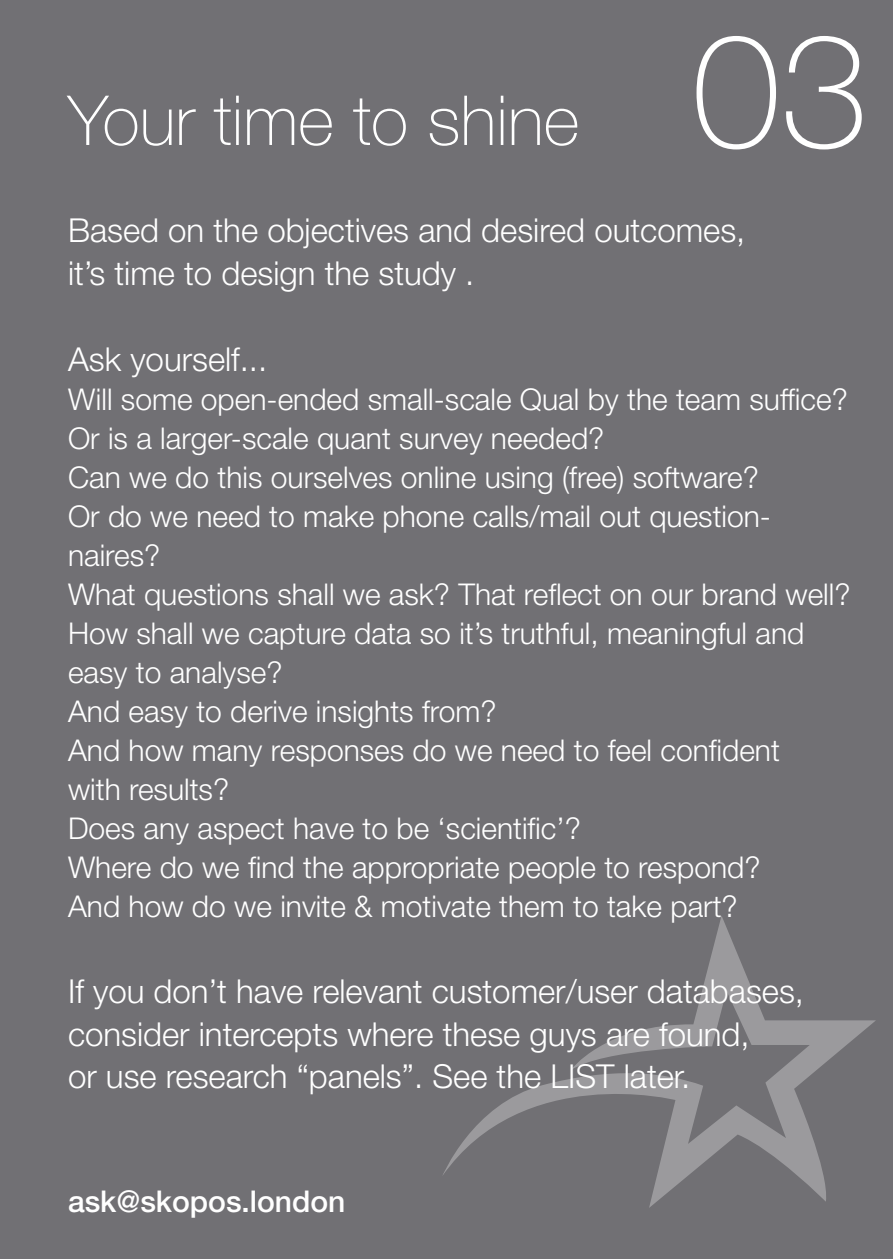
<style>
.page{position:relative;width:893px;height:1259px;background:#717074}
.page>*{position:absolute;margin:0;border:0;box-sizing:border-box;transform-origin:0 0}
.t1{font:100 159px "Helvetica Neue LT Std";color:#fff}
.t2{font:100 69px "Helvetica Neue LT Std";color:#fff}
.t3{font:300 33px/42.9px "Helvetica Neue LT Std";color:#fff}
.t4{font:300 30px/39px "Helvetica Neue LT Std";color:#fff}
.t5{font:500 30px "Helvetica Neue LT Std";color:#fff}
</style>
<div class="page">
<svg style="left:443px;top:916px;width:433px;height:292px"></svg>
<p class="t2" style="left:68px;top:81px;width:513px">Your time to shine</p>
<p class="t1" style="left:692px;top:0;width:178px">03</p>
<p class="t3" style="left:68px;top:208px;width:679px">Based on the objectives and desired outcomes, it’s time to design the study .</p>
<p class="t3" style="left:68px;top:337px;width:201px">Ask yourself...</p>
<p class="t4" style="left:68px;top:379px;width:781px">Will some open-ended small-scale Qual by the team suffice?</p>
<p class="t4" style="left:68px;top:418px;width:538px">Or is a larger-scale quant survey needed?</p>
<p class="t4" style="left:68px;top:457px;width:704px">Can we do this ourselves online using (free) software?<br>Or do we need to make phone calls/mail out question&shy;naires?</p>
<p class="t4" style="left:68px;top:574px;width:784px">What questions shall we ask? That reflect on our brand well?</p>
<p class="t4" style="left:68px;top:613px;width:738px">How shall we capture data so it’s truthful, meaningful and easy to analyse?</p>
<p class="t4" style="left:68px;top:691px;width:430px">And easy to derive insights from?</p>
<p class="t4" style="left:68px;top:730px;width:713px">And how many responses do we need to feel confident with results?</p>
<p class="t4" style="left:68px;top:808px;width:514px">Does any aspect have to be ‘scientific’?</p>
<p class="t4" style="left:68px;top:847px;width:694px">Where do we find the appropriate people to respond?</p>
<p class="t4" style="left:68px;top:886px;width:671px">And how do we invite &amp; motivate them to take part?</p>
<p class="t3" style="left:68px;top:968px;width:737px">If you don’t have relevant customer/user databases, consider intercepts where these guys are found,<br>or use research “panels”. See the LIST later.</p>
<p class="t5" style="left:68px;top:1183px;width:279px">ask@skopos.london</p>
</div>
